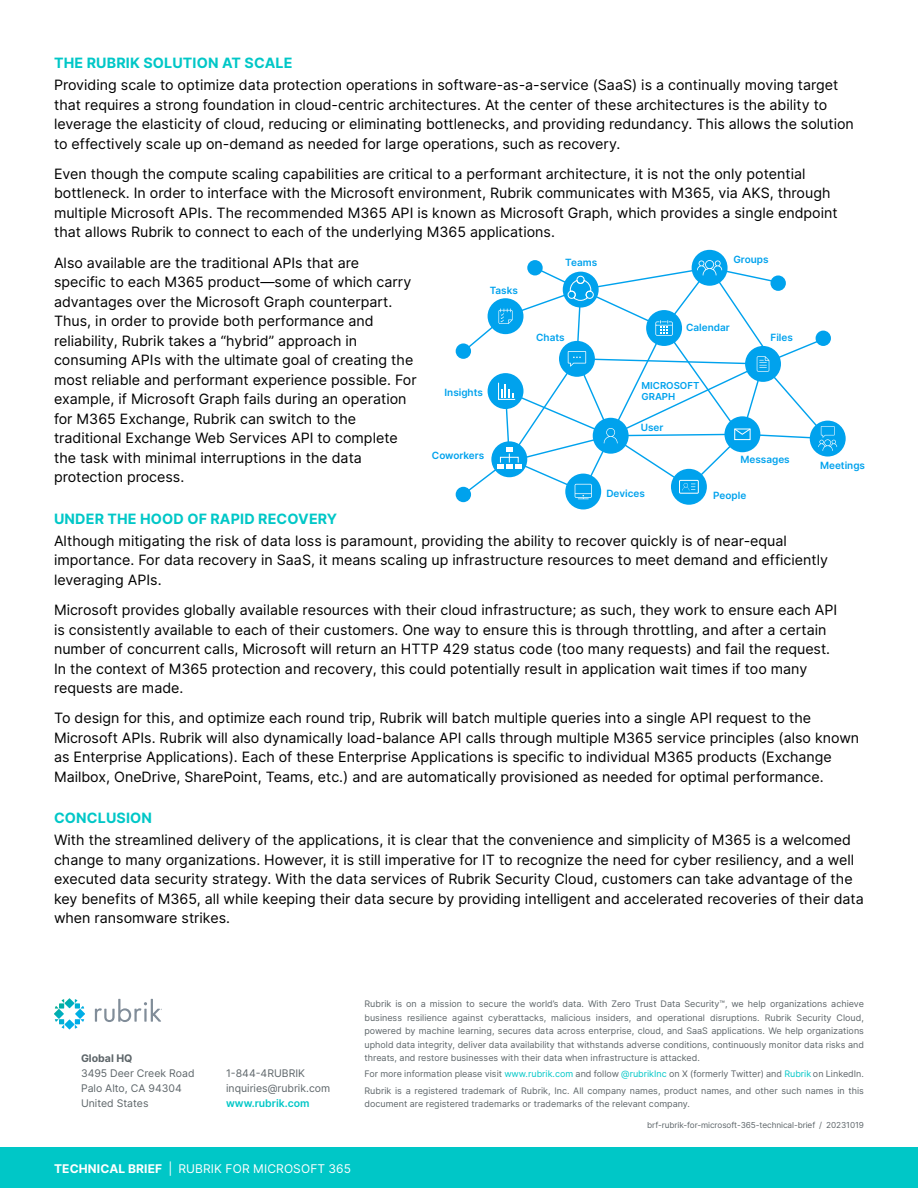
<style>
.page{position:relative;width:918px;height:1188px;background:#fff}
.page>*{position:absolute;margin:0;border:0;box-sizing:border-box;transform-origin:0 0}
.txt{font:14.25px/19.5px "Inter";color:#000}
.t1{font:700 14.25px "Inter";letter-spacing:.01em;color:#00c7c7}
.t2{font:12px "Inter";letter-spacing:.01em;color:#fff}
.t3{font:10.5px/15px "Inter";color:#5d6569}
.t4{font:600 10.5px "Inter";color:#00c7c7}
.t5{font:700 10.5px "Inter";color:#5d6569}
.t6{font:10.05px "Inter V";color:#00a2ed}
.t7{font:9.6px/11.6px "Inter V";color:#00a2ed}
.t8{font:9px/13.5px "Inter";color:#5d6569;text-align:justify}
.t9{font:8.25px "Inter";letter-spacing:-.01em;color:#5d6569}
.s1{font-weight:700}
.s2{color:#00c7c7}
</style>
<div class="page">
<div style="left:0;top:1148px;width:918px;height:40px;background:#00c7c7"></div>
<svg style="left:54px;top:998px;width:31px;height:31px"></svg>
<svg style="left:95px;top:999px;width:67px;height:23px"></svg>
<div style="left:692px;top:250px;width:36px;height:36px;background:#00a2ed;border-radius:50%"></div>
<div style="left:565px;top:474px;width:36px;height:35px;background:#00a2ed;border-radius:50%"></div>
<div style="left:671px;top:469px;width:36px;height:36px;background:#00a2ed;border-radius:50%"></div>
<div style="left:456px;top:343px;width:15px;height:16px;background:#00a2ed;border-radius:50%"></div>
<div style="left:810px;top:421px;width:36px;height:36px;background:#00a2ed;border-radius:50%"></div>
<div style="left:456px;top:487px;width:15px;height:15px;background:#00a2ed;border-radius:50%"></div>
<svg style="left:461px;top:260px;width:376px;height:239px"></svg>
<div style="left:679px;top:480px;width:20px;height:14px;border:1px solid #fff"></div>
<p class="t1" style="left:54px;top:52px;width:240px">THE RUBRIK SOLUTION AT SCALE</p>
<p class="txt" style="left:54px;top:75px;width:801px">Providing scale to optimize data protection operations in software-as-a-service (SaaS) is a continually moving target that requires a strong foundation in cloud-centric architectures. At the center of these architectures is the ability to leverage the elasticity of cloud, reducing or eliminating bottlenecks, and providing redundancy. This allows the solution to effectively scale up on-demand as needed for large operations, such as recovery.</p>
<p class="txt" style="left:54px;top:164px;width:785px">Even though the compute scaling capabilities are critical to a performant architecture, it is not the only potential bottleneck. In order to interface with the Microsoft environment, Rubrik communicates with M365, via AKS, through multiple Microsoft APIs. The recommended M365 API is known as Microsoft Graph, which provides a single endpoint that allows Rubrik to connect to each of the underlying M365 applications.</p>
<p class="txt" style="left:54px;top:252px;width:364px">Also available are the traditional APIs that are<br>specific to each M365 product—some of which carry advantages over the Microsoft Graph counterpart.<br>Thus, in order to provide both performance and reliability, Rubrik takes a “hybrid” approach in consuming APIs with the ultimate goal of creating the most reliable and performant experience possible. For example, if Microsoft Graph fails during an operation for M365 Exchange, Rubrik can switch to the traditional Exchange Web Services API to complete the task with minimal interruptions in the data protection process.</p>
<p class="t1" style="left:54px;top:508px;width:285px">UNDER THE HOOD OF RAPID RECOVERY</p>
<p class="txt" style="left:54px;top:530px;width:776px">Although mitigating the risk of data loss is paramount, providing the ability to recover quickly is of near-equal importance. For data recovery in SaaS, it means scaling up infrastructure resources to meet demand and efficiently leveraging APIs.</p>
<p class="txt" style="left:54px;top:600px;width:785px">Microsoft provides globally available resources with their cloud infrastructure; as such, they work to ensure each API is consistently available to each of their customers. One way to ensure this is through throttling, and after a certain number of concurrent calls, Microsoft will return an HTTP 429 status code (too many requests) and fail the request.<br>In the context of M365 protection and recovery, this could potentially result in application wait times if too many requests are made.</p>
<p class="txt" style="left:54px;top:708px;width:807px">To design for this, and optimize each round trip, Rubrik will batch multiple queries into a single API request to the Microsoft APIs. Rubrik will also dynamically load-balance API calls through multiple M365 service principles (also known as Enterprise Applications). Each of these Enterprise Applications is specific to individual M365 products (Exchange Mailbox, OneDrive, SharePoint, Teams, etc.) and are automatically provisioned as needed for optimal performance.</p>
<p class="t1" style="left:54px;top:807px;width:99px">CONCLUSION</p>
<p class="txt" style="left:54px;top:830px;width:811px">With the streamlined delivery of the applications, it is clear that the convenience and simplicity of M365 is a welcomed change to many organizations. However, it is still imperative for IT to recognize the need for cyber resiliency, and a well executed data security strategy. With the data services of Rubrik Security Cloud, customers can take advantage of the key benefits of M365, all while keeping their data secure by providing intelligent and accelerated recoveries of their data when ransomware strikes.</p>
<p class="t6" style="left:565px;top:255px;width:33px">Teams</p>
<p class="t6" style="left:733px;top:252px;width:37px">Groups</p>
<p class="t6" style="left:490px;top:283px;width:30px">Tasks</p>
<p class="t6" style="left:686px;top:320px;width:45px">Calendar</p>
<p class="t6" style="left:771px;top:330px;width:24px">Files</p>
<p class="t6" style="left:536px;top:330px;width:30px">Chats</p>
<p class="t7" style="left:642px;top:379px;width:59px">MICROSOFT<br>GRAPH</p>
<p class="t6" style="left:445px;top:385px;width:40px">Insights</p>
<p class="t6" style="left:641px;top:420px;width:24px">User</p>
<p class="t6" style="left:432px;top:448px;width:54px">Coworkers</p>
<p class="t6" style="left:740px;top:452px;width:51px">Messages</p>
<p class="t6" style="left:820px;top:458px;width:47px">Meetings</p>
<p class="t6" style="left:606px;top:486px;width:40px">Devices</p>
<p class="t6" style="left:713px;top:488px;width:35px">People</p>
<p class="t5" style="left:81px;top:1050px;width:53px">Global HQ</p>
<p class="t3" style="left:81px;top:1065px;width:115px">3495 Deer Creek Road<br>Palo Alto, CA 94304<br>United States</p>
<p class="t3" style="left:226px;top:1065px;width:106px">1-844-4RUBRIK inquiries@rubrik.com</p>
<p class="t4" style="left:226px;top:1095px;width:85px">www.rubrik.com</p>
<p class="t2" style="left:54px;top:1160px;width:299px"><span class="s1">TECHNICAL BRIEF</span> | RUBRIK FOR MICROSOFT 365</p>
<p class="t8" style="left:364px;top:997px;width:501px">Rubrik is on a mission to secure the world’s data. With Zero Trust Data Security™, we help organizations achieve business resilience against cyberattacks, malicious insiders, and operational disruptions. Rubrik Security Cloud, powered by machine learning, secures data across enterprise, cloud, and SaaS applications. We help organizations uphold data integrity, deliver data availability that withstands adverse conditions, continuously monitor data risks and threats, and restore businesses with their data when infrastructure is attacked.</p>
<p class="t8" style="left:364px;top:1066px;width:501px;line-height:16.2px">For more information please visit <span class="s2">www.rubrik.com</span> and follow <span class="s2">@rubrikInc</span> on X (formerly Twitter) and <span class="s2">Rubrik</span> on LinkedIn.<br>Rubrik is a registered trademark of Rubrik, Inc. All company names, product names, and other such names in this</p>
<p class="t8" style="left:364px;top:1097px;width:327px">document are registered trademarks or trademarks of the relevant company.</p>
<p class="t9" style="left:647px;top:1119px;width:218px">brf-rubrik-for-microsoft-365-technical-brief / 20231019</p>
</div>
